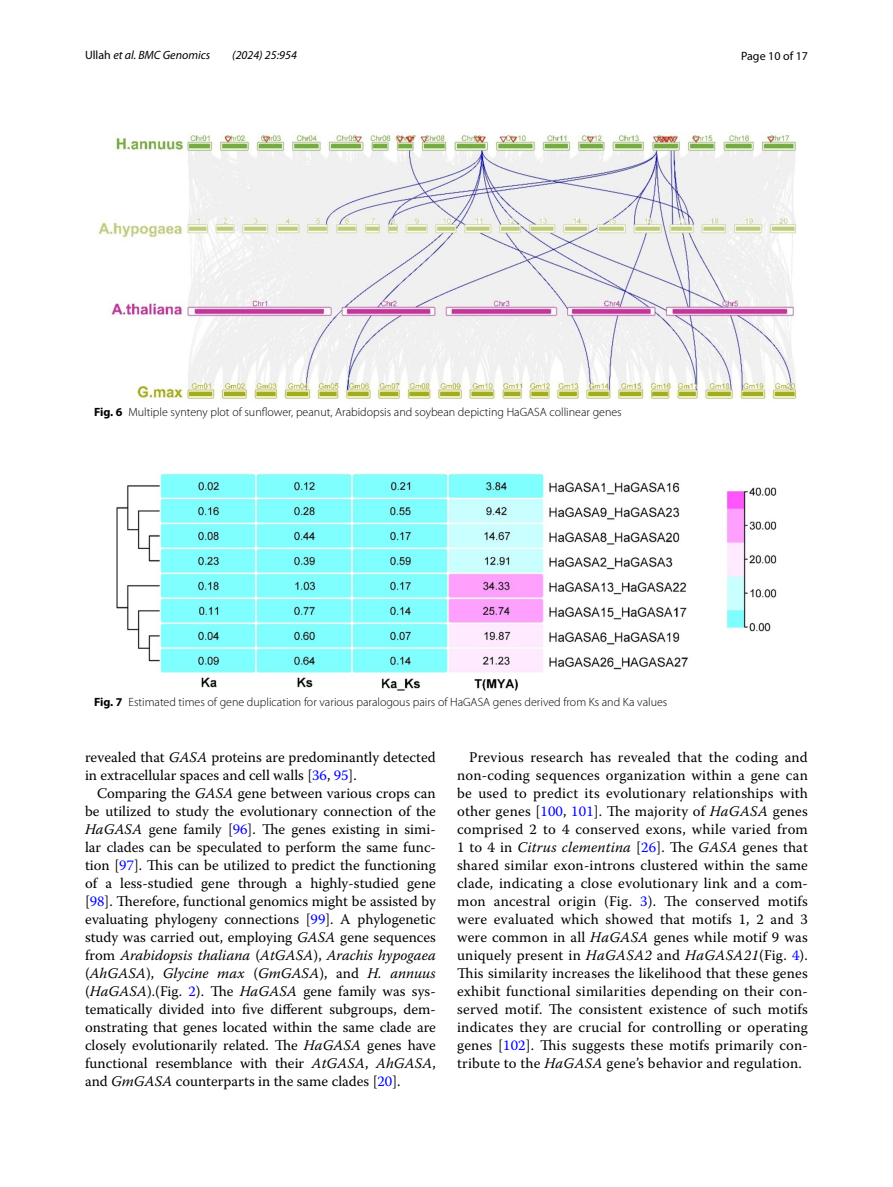
<style>
.page{position:relative;width:893px;height:1187px;background:#fff}
.page>*{position:absolute;margin:0;border:0;box-sizing:border-box;transform-origin:0 0}
.t1{font:14.7px/18px "Warnock Pro";color:#000;text-align:justify}
.t2{font:300 12px "Myriad Pro";color:#000}
.t3{font:italic 12px "Myriad Pro";color:#000}
.t4{font:12px "Myriad Pro";color:#000}
.s1{font-style:normal}
.s2{font-weight:700}
.s3{font-style:italic}
.s4{color:#00f}
</style>
<div class="page">
<img style="left:98px;top:134px;width:698px;height:266px">
<img style="left:117px;top:473px;width:659px;height:217px">
<p class="t3" style="left:85px;top:48px;width:127px"><span class="s1">Ullah</span> et al. BMC Genomics</p>
<p class="t3" style="left:232px;top:48px;width:66px">(2024) 25:954</p>
<p class="t4" style="left:741px;top:48px;width:68px">Page 10 of 17</p>
<p class="t2" style="left:94px;top:406px;width:529px"><span class="s2">Fig. 6</span> Multiple synteny plot of sunflower, peanut, Arabidopsis and soybean depicting HaGASA collinear genes</p>
<p class="t2" style="left:94px;top:695px;width:575px"><span class="s2">Fig. 7</span> Estimated times of gene duplication for various paralogous pairs of HaGASA genes derived from Ks and Ka values</p>
<p class="t1" style="left:85px;top:747px;width:352px">revealed that <span class="s3">GASA</span> proteins are predominantly detected in extracellular spaces and cell walls [<span class="s4">36</span>, <span class="s4">95</span>].</p>
<p class="t1" style="left:85px;top:783px;width:352px;text-indent:12px">Comparing the <span class="s3">GASA</span> gene between various crops can be utilized to study the evolutionary connection of the <span class="s3">HaGASA</span> gene family [<span class="s4">96</span>]. The genes existing in simi&shy;lar clades can be speculated to perform the same func&shy;tion [<span class="s4">97</span>]. This can be utilized to predict the functioning of a less-studied gene through a highly-studied gene [<span class="s4">98</span>]. Therefore, functional genomics might be assisted by evaluating phylogeny connections [<span class="s4">99</span>]. A phylogenetic study was carried out, employing <span class="s3">GASA</span> gene sequences from <span class="s3">Arabidopsis thaliana</span> (<span class="s3">AtGASA</span>), <span class="s3">Arachis hypogaea </span>(<span class="s3">AhGASA</span>), <span class="s3">Glycine max</span> (<span class="s3">GmGASA</span>), and <span class="s3">H. annuus </span>(<span class="s3">HaGASA</span>).(Fig. <span class="s4">2</span>). The <span class="s3">HaGASA</span> gene family was sys&shy;tematically divided into five different subgroups, dem&shy;onstrating that genes located within the same clade are closely evolutionarily related. The <span class="s3">HaGASA</span> genes have functional resemblance with their <span class="s3">AtGASA</span>, <span class="s3">AhGASA</span>, and <span class="s3">GmGASA</span> counterparts in the same clades [<span class="s4">20</span>].</p>
<p class="t1" style="left:457px;top:747px;width:352px;text-indent:12px">Previous research has revealed that the coding and non-coding sequences organization within a gene can be used to predict its evolutionary relationships with other genes [<span class="s4">100</span>, <span class="s4">101</span>]. The majority of <span class="s3">HaGASA</span> genes comprised 2 to 4 conserved exons, while varied from 1 to 4 in <span class="s3">Citrus clementina</span> [<span class="s4">26</span>]. The <span class="s3">GASA</span> genes that shared similar exon-introns clustered within the same clade, indicating a close evolutionary link and a com&shy;mon ancestral origin (Fig. <span class="s4">3</span>). The conserved motifs were evaluated which showed that motifs 1, 2 and 3 were common in all <span class="s3">HaGASA</span> genes while motif 9 was uniquely present in <span class="s3">HaGASA2</span> and <span class="s3">HaGASA21</span>(Fig. <span class="s4">4</span>).<br>This similarity increases the likelihood that these genes exhibit functional similarities depending on their con&shy;served motif. The consistent existence of such motifs indicates they are crucial for controlling or operating genes [<span class="s4">102</span>]. This suggests these motifs primarily con&shy;tribute to the <span class="s3">HaGASA</span> gene’s behavior and regulation.</p>
</div>
